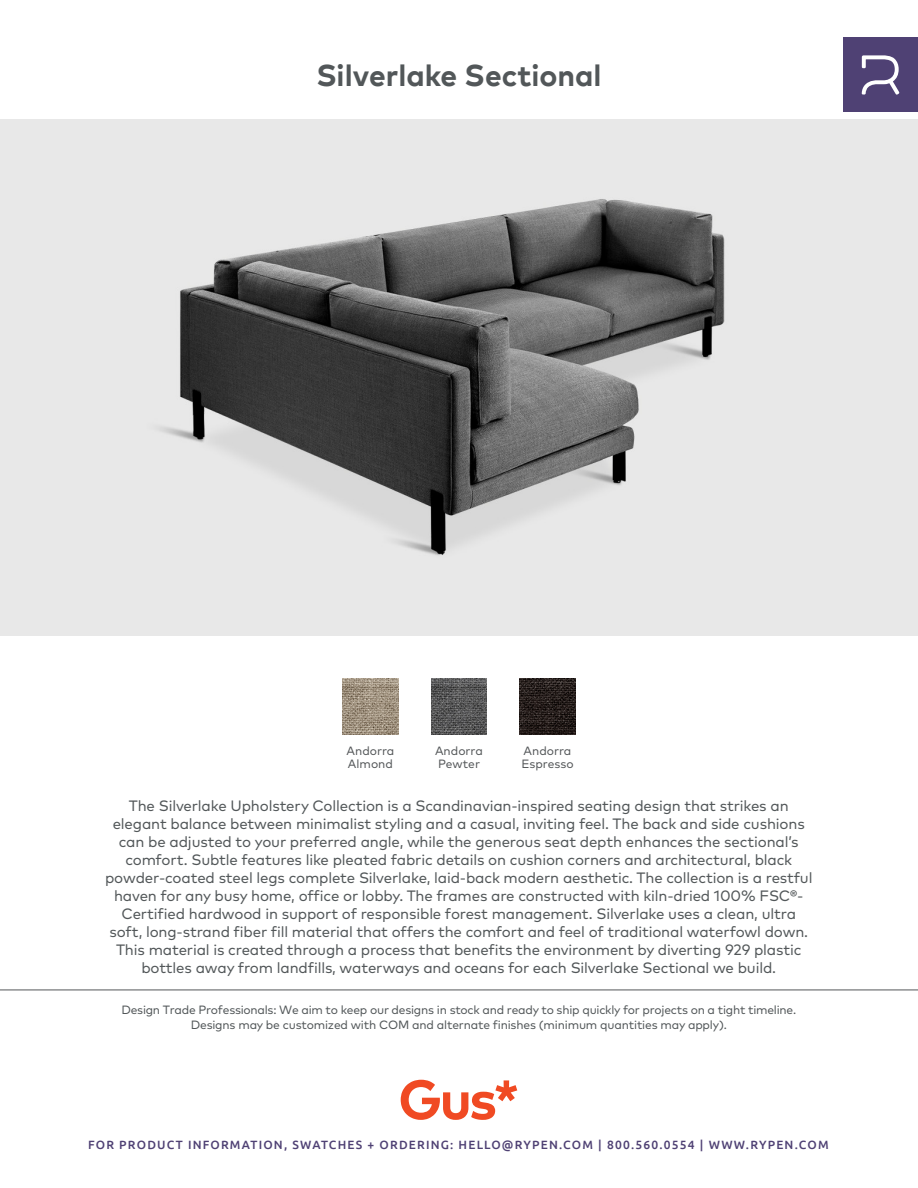
<style>
.page{position:relative;width:918px;height:1188px;background:#fff}
.page>*{position:absolute;margin:0;border:0;box-sizing:border-box;transform-origin:0 0}
.Product_Title{font:700 30px "Mark";color:#525759}
.Description{font:15px/18px "Mark Pro";letter-spacing:-.01em;color:#525759;text-align:center}
.t1{font:12px/15px "Mark Pro";letter-spacing:-.02em;color:#525759;text-align:center}
.t2{font:500 12px "Ubuntu";letter-spacing:.1em;color:#4f4174}
.t3{font:12px "Mark Pro";color:#545759}
</style>
<div class="page">
<img style="left:0;top:119px;width:918px;height:516px">
<img style="left:343px;top:679px;width:55px;height:55px">
<img style="left:520px;top:679px;width:55px;height:55px">
<img style="left:431px;top:679px;width:56px;height:55px">
<hr style="left:0;top:990px;width:918px;height:1px;background:#545759">
<svg style="left:401px;top:1080px;width:116px;height:40px"></svg>
<div style="left:843px;top:38px;width:75px;height:74px;background:#4f4174"></div>
<svg style="left:862px;top:55px;width:37px;height:40px"></svg>
<p class="Product_Title" style="left:316px;top:56px;width:287px">Silverlake Sectional</p>
<p class="t3" style="left:347px;top:741px;width:49px">Andorra</p>
<p class="t3" style="left:348px;top:755px;width:47px">Almond</p>
<p class="t3" style="left:524px;top:741px;width:49px">Andorra</p>
<p class="t3" style="left:521px;top:755px;width:54px">Espresso</p>
<p class="t3" style="left:435px;top:741px;width:49px">Andorra</p>
<p class="t3" style="left:438px;top:755px;width:43px">Pewter</p>
<p class="Description" style="left:105px;top:795px;width:709px">The Silverlake Upholstery Collection is a Scandinavian-inspired seating design that strikes an elegant balance between minimalist styling and a casual, inviting feel. The back and side cushions can be adjusted to your preferred angle, while the generous seat depth enhances the sectional’s comfort. Subtle features like pleated fabric details on cushion corners and architectural, black powder-coated steel legs complete Silverlake, laid-back modern aesthetic. The collection is a restful haven for any busy home, office or lobby. The frames are constructed with kiln-dried 100% FSC®- Certified hardwood in support of responsible forest management. Silverlake uses a clean, ultra soft, long-strand fiber fill material that offers the comfort and feel of traditional waterfowl down.<br>This material is created through a process that benefits the environment by diverting 929 plastic bottles away from landfills, waterways and oceans for each Silverlake Sectional we build.</p>
<p class="t1" style="left:121px;top:1001px;width:676px">Design Trade Professionals: We aim to keep our designs in stock and ready to ship quickly for projects on a tight timeline.<br>Designs may be customized with COM and alternate finishes (minimum quantities may apply).</p>
<p class="t2" style="left:88px;top:1137px;width:742px">FOR PRODUCT INFORMATION, SWATCHES + ORDERING: HELLO@RYPEN.COM | 800.560.0554 | WWW.RYPEN.COM</p>
</div>
